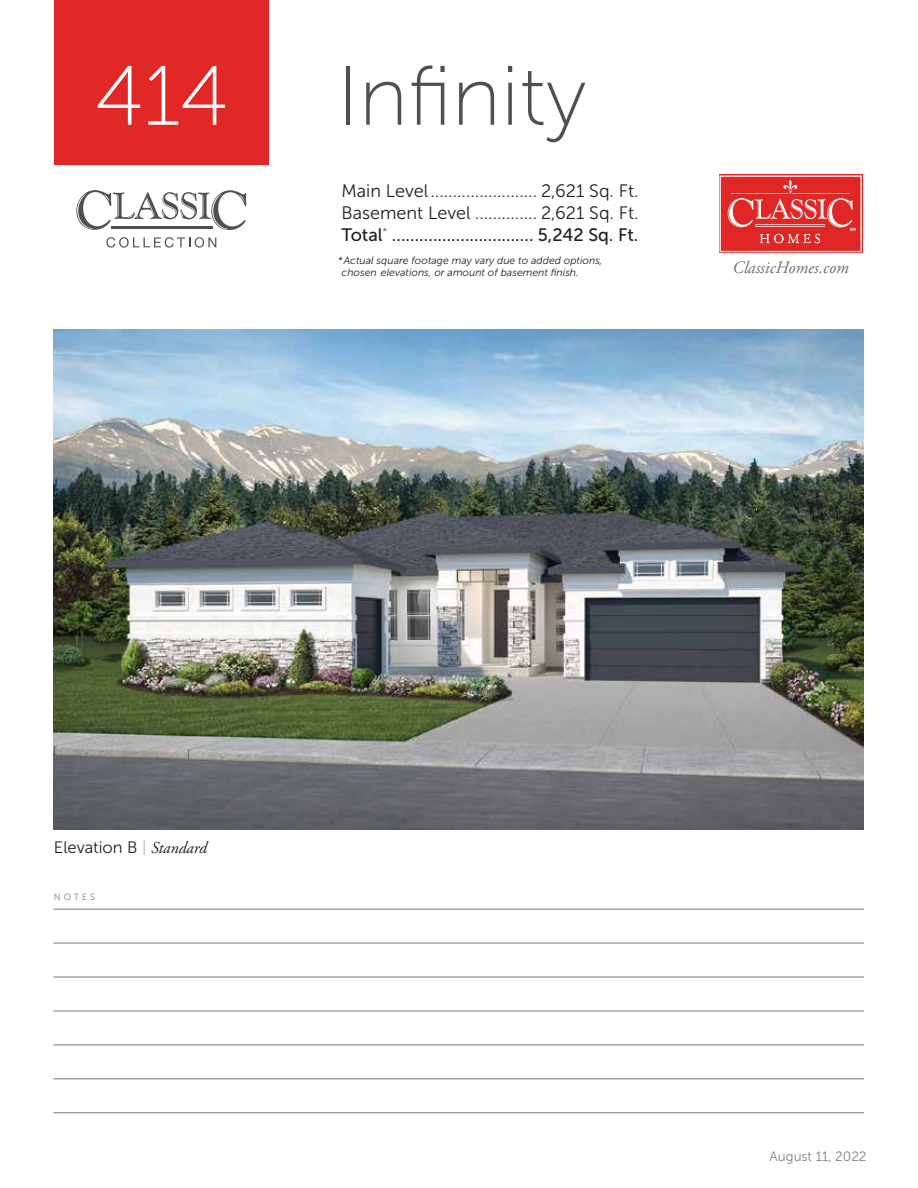
<style>
.page{position:relative;width:918px;height:1188px;background:#fff}
.page>*{position:absolute;margin:0;border:0;box-sizing:border-box;transform-origin:0 0}
.t1{font:84px "Museo Sans 100";color:#50504f}
.t2{font:18px/21.6px "Museo Sans 300";color:#231f20}
.t3{font:18px "Museo Sans 500";color:#231f20}
.t4{font:italic 17.4px "Adobe Garamond Pro";color:#6d6e71}
.t5{font:16.5px "Museo Sans 300";color:#231f20}
.t6{font:13.5px "Museo Sans 300";color:#808285}
.t7{font:italic 10.5px/12.6px "Museo Sans 300";color:#231f20}
.t8{font:9px "Museo Sans 300";letter-spacing:.325em;color:#7a7a7a}
.s1{color:#bbbcbb}
.s2{font-family:"Adobe Garamond Pro";font-style:italic}
</style>
<div class="page">
<svg style="left:719px;top:175px;width:144px;height:78px"></svg>
<svg style="left:720px;top:175px;width:142px;height:77px;background:#e44847"></svg>
<img style="left:54px;top:329px;width:810px;height:500px">
<hr style="left:53px;top:909px;width:811px;height:1px;background:#7a7a7a">
<hr style="left:53px;top:943px;width:811px;height:1px;background:#7a7a7a">
<hr style="left:53px;top:977px;width:811px;height:1px;background:#7a7a7a">
<hr style="left:53px;top:1011px;width:811px;height:1px;background:#7a7a7a">
<hr style="left:53px;top:1078px;width:811px;height:1px;background:#7a7a7a">
<hr style="left:53px;top:1045px;width:811px;height:1px;background:#7a7a7a">
<hr style="left:53px;top:1112px;width:811px;height:1px;background:#7a7a7a">
<div style="left:54px;top:0;width:215px;height:165px;background:#e12827"></div>
<svg style="left:76px;top:190px;width:170px;height:40px"></svg>
<hr style="left:111px;top:227px;width:102px;height:2px;background:#50504f">
<svg style="left:106px;top:237px;width:110px;height:11px"></svg>
<svg style="left:98px;top:66px;width:42px;height:59px"></svg>
<svg style="left:148px;top:66px;width:77px;height:59px"></svg>
<h1 class="t1" style="left:337px;top:51px;width:251px">Infinity</h1>
<h2 class="t2" style="left:342px;top:180px;width:299px">Main Level........................ 2,621 Sq. Ft.<br>Basement Level .............. 2,621 Sq. Ft.</h2>
<h2 class="t3" style="left:342px;top:224px;width:299px">Total<sup>*</sup> ............................... 5,242 Sq. Ft.</h2>
<p class="t7" style="left:342px;top:254px;width:263px;text-indent:-4px">*Actual square footage may vary due to added options, chosen elevations, or amount of basement finish.</p>
<h3 class="t4" style="left:732px;top:257px;width:118px">ClassicHomes.com</h3>
<h3 class="t5" style="left:54px;top:838px;width:155px">Elevation B <span class="s1">|</span> <span class="s2">Standard</span></h3>
<p class="t8" style="left:54px;top:892px;width:43px">NOTES</p>
<p class="t6" style="left:770px;top:1149px;width:99px">August 11, 2022</p>
</div>
